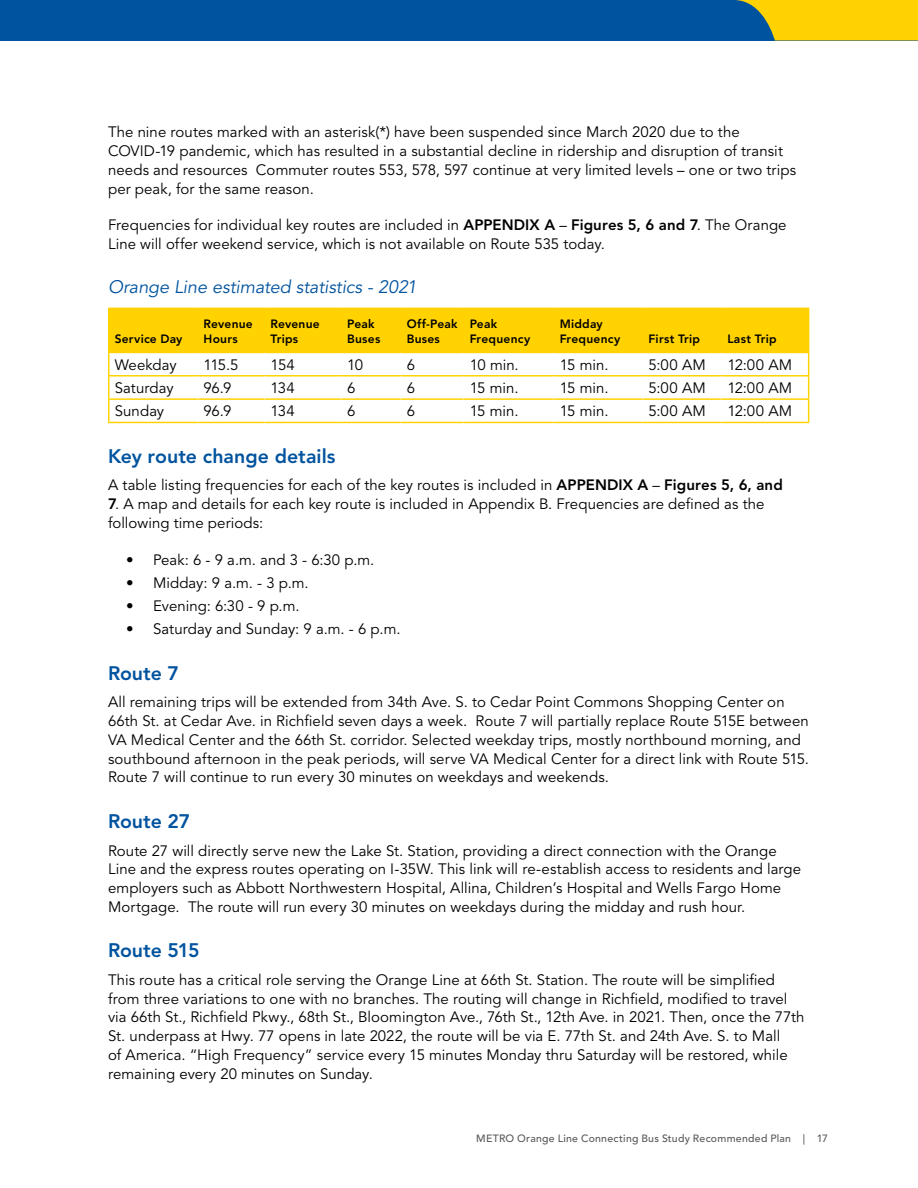
<style>
.page{position:relative;width:918px;height:1188px;background:#fff}
.page>*{position:absolute;margin:0;border:0;box-sizing:border-box;transform-origin:0 0}
.t1{font:800 19.5px "Avenir LT Std";color:#00539f}
.t2{font:italic 18px "Avenir LT Std";letter-spacing:-.005em;color:#00539f}
.Body{font:15px/18.8px "Avenir LT Std";letter-spacing:.005em;color:#000}
._1_Body_Bullets{font:15px "Avenir LT Std";letter-spacing:.005em;color:#000}
._1_Body_Bullet_-_las{font:15px "Avenir LT Std";letter-spacing:.005em;color:#000}
.Chart_heading_1{font:800 12px/15px "Avenir LT Std";letter-spacing:.02em;color:#000}
.t3{font:500 10.5px "Avenir LT Std";letter-spacing:.025em;color:#58595b}
.s1{font-weight:800}
</style>
<div class="page">
<div style="left:0;top:0;width:918px;height:40px;background:#00539f"></div>
<svg style="left:735px;top:0;width:183px;height:40px"></svg>
<hr style="left:108px;top:308px;width:90px;height:1px;background:#ffd200">
<hr style="left:108px;top:309px;width:2px;height:43px;background:#ffd200">
<hr style="left:108px;top:352px;width:90px;height:1px;background:#ffd200">
<hr style="left:108px;top:353px;width:2px;height:22px;background:#ffd200">
<hr style="left:108px;top:375px;width:90px;height:2px;background:#ffd200">
<hr style="left:108px;top:377px;width:2px;height:21px;background:#ffd200">
<hr style="left:108px;top:398px;width:90px;height:2px;background:#ffd200">
<hr style="left:108px;top:400px;width:2px;height:22px;background:#ffd200">
<hr style="left:108px;top:422px;width:90px;height:1px;background:#ffd200">
<hr style="left:198px;top:422px;width:67px;height:1px;background:#ffd200">
<hr style="left:265px;top:422px;width:76px;height:1px;background:#ffd200">
<hr style="left:341px;top:422px;width:60px;height:1px;background:#ffd200">
<hr style="left:401px;top:422px;width:63px;height:1px;background:#ffd200">
<hr style="left:464px;top:422px;width:90px;height:1px;background:#ffd200">
<hr style="left:554px;top:422px;width:89px;height:1px;background:#ffd200">
<hr style="left:643px;top:422px;width:78px;height:1px;background:#ffd200">
<hr style="left:721px;top:422px;width:88px;height:1px;background:#ffd200">
<svg style="left:109px;top:308px;width:700px;height:114px"></svg>
<p class="Body" style="left:108px;top:123px;width:690px">The nine routes marked with an asterisk(*) have been suspended since March 2020 due to the COVID-19 pandemic, which has resulted in a substantial decline in ridership and disruption of transit needs and resources Commuter routes 553, 578, 597 continue at very limited levels – one or two trips per peak, for the same reason.</p>
<p class="Body" style="left:108px;top:216px;width:680px">Frequencies for individual key routes are included in <span class="s1">APPENDIX A</span> – <span class="s1">Figures 5, 6 and 7</span>. The Orange<br>Line will offer weekend service, which is not available on Route 535 today.</p>
<h4 class="t2" style="left:108px;top:276px;width:310px">Orange Line estimated statistics - 2021</h4>
<p class="Chart_heading_1" style="left:115px;top:332px;width:69px">Service Day</p>
<p class="Chart_heading_1" style="left:204px;top:317px;width:51px">Revenue<br>Hours</p>
<p class="Chart_heading_1" style="left:271px;top:317px;width:51px">Revenue<br>Trips</p>
<p class="Chart_heading_1" style="left:347px;top:317px;width:35px">Peak<br>Buses</p>
<p class="Chart_heading_1" style="left:407px;top:317px;width:53px">Off-Peak<br>Buses</p>
<p class="Chart_heading_1" style="left:470px;top:317px;width:62px">Peak<br>Frequency</p>
<p class="Chart_heading_1" style="left:560px;top:317px;width:62px">Midday<br>Frequency</p>
<p class="Chart_heading_1" style="left:649px;top:332px;width:53px">First Trip</p>
<p class="Chart_heading_1" style="left:727px;top:332px;width:51px">Last Trip</p>
<p class="Body" style="left:115px;top:356px;width:64px">Weekday</p>
<p class="Body" style="left:204px;top:356px;width:37px">115.5</p>
<p class="Body" style="left:271px;top:356px;width:26px">154</p>
<p class="Body" style="left:347px;top:356px;width:18px">10</p>
<p class="Body" style="left:407px;top:356px;width:10px">6</p>
<p class="Body" style="left:470px;top:356px;width:51px">10 min.</p>
<p class="Body" style="left:560px;top:356px;width:50px">15 min.</p>
<p class="Body" style="left:649px;top:356px;width:59px">5:00 AM</p>
<p class="Body" style="left:727px;top:356px;width:66px">12:00 AM</p>
<p class="Body" style="left:115px;top:379px;width:60px">Saturday</p>
<p class="Body" style="left:204px;top:379px;width:29px">96.9</p>
<p class="Body" style="left:271px;top:379px;width:26px">134</p>
<p class="Body" style="left:347px;top:379px;width:10px">6</p>
<p class="Body" style="left:407px;top:379px;width:10px">6</p>
<p class="Body" style="left:470px;top:379px;width:50px">15 min.</p>
<p class="Body" style="left:560px;top:379px;width:50px">15 min.</p>
<p class="Body" style="left:649px;top:379px;width:59px">5:00 AM</p>
<p class="Body" style="left:727px;top:379px;width:66px">12:00 AM</p>
<p class="Body" style="left:115px;top:402px;width:51px">Sunday</p>
<p class="Body" style="left:204px;top:402px;width:29px">96.9</p>
<p class="Body" style="left:271px;top:402px;width:26px">134</p>
<p class="Body" style="left:347px;top:402px;width:10px">6</p>
<p class="Body" style="left:407px;top:402px;width:10px">6</p>
<p class="Body" style="left:470px;top:402px;width:50px">15 min.</p>
<p class="Body" style="left:560px;top:402px;width:50px">15 min.</p>
<p class="Body" style="left:649px;top:402px;width:59px">5:00 AM</p>
<p class="Body" style="left:727px;top:402px;width:66px">12:00 AM</p>
<h3 class="t1" style="left:108px;top:444px;width:229px">Key route change details</h3>
<p class="Body" style="left:108px;top:476px;width:676px">A table listing frequencies for each of the key routes is included in <span class="s1">APPENDIX A</span> – <span class="s1">Figures 5, 6, and</span></p>
<p class="Body" style="left:108px;top:495px;width:658px"><span class="s1">7</span>. A map and details for each key route is included in Appendix B. Frequencies are defined as the following time periods:</p>
<p class="_1_Body_Bullets" style="left:126px;top:551px;width:250px">• Peak: 6 - 9 a.m. and 3 - 6:30 p.m.</p>
<p class="_1_Body_Bullets" style="left:126px;top:574px;width:184px">• Midday: 9 a.m. - 3 p.m.</p>
<p class="_1_Body_Bullets" style="left:126px;top:597px;width:175px">• Evening: 6:30 - 9 p.m.</p>
<p class="_1_Body_Bullet_-_las" style="left:126px;top:621px;width:276px">• Saturday and Sunday: 9 a.m. - 6 p.m.</p>
<h3 class="t1" style="left:108px;top:661px;width:73px">Route 7</h3>
<p class="Body" style="left:108px;top:693px;width:703px">All remaining trips will be extended from 34th Ave. S. to Cedar Point Commons Shopping Center on 66th St. at Cedar Ave. in Richfield seven days a week. Route 7 will partially replace Route 515E between VA Medical Center and the 66th St. corridor. Selected weekday trips, mostly northbound morning, and southbound afternoon in the peak periods, will serve VA Medical Center for a direct link with Route 515.<br>Route 7 will continue to run every 30 minutes on weekdays and weekends.</p>
<h3 class="t1" style="left:108px;top:810px;width:84px">Route 27</h3>
<p class="Body" style="left:108px;top:841px;width:695px">Route 27 will directly serve new the Lake St. Station, providing a direct connection with the Orange Line and the express routes operating on I-35W. This link will re-establish access to residents and large employers such as Abbott Northwestern Hospital, Allina, Children’s Hospital and Wells Fargo Home Mortgage. The route will run every 30 minutes on weekdays during the midday and rush hour.</p>
<h3 class="t1" style="left:108px;top:939px;width:93px">Route 515</h3>
<p class="Body" style="left:108px;top:971px;width:698px">This route has a critical role serving the Orange Line at 66th St. Station. The route will be simplified from three variations to one with no branches. The routing will change in Richfield, modified to travel via 66th St., Richfield Pkwy., 68th St., Bloomington Ave., 76th St., 12th Ave. in 2021. Then, once the 77th St. underpass at Hwy. 77 opens in late 2022, the route will be via E. 77th St. and 24th Ave. S. to Mall<br>of America. “High Frequency” service every 15 minutes Monday thru Saturday will be restored, while remaining every 20 minutes on Sunday.</p>
<p class="t3" style="left:476px;top:1132px;width:353px">METRO Orange Line Connecting Bus Study Recommended Plan | 17</p>
</div>
